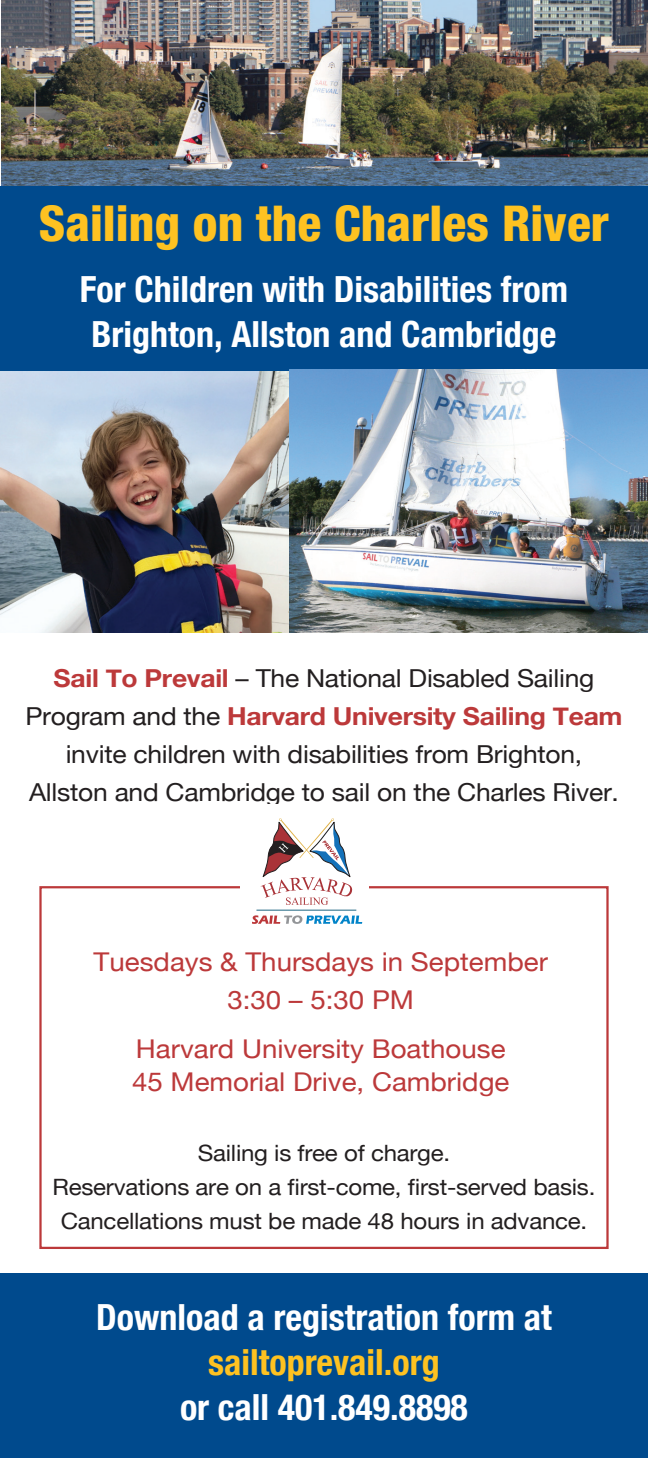
<style>
.page{position:relative;width:648px;height:1458px;background:#fff}
.page>*{position:absolute;margin:0;border:0;box-sizing:border-box;transform-origin:0 0}
.t1{font:800 condensed 49.5px "Helvetica Neue";color:#fec221}
.t2{font:700 condensed 36px/45px "Helvetica Neue";color:#fff;text-align:center}
.t3{font:700 condensed 36px "Helvetica Neue";color:#fec221}
.t4{font:25.88px/38.2px "Helvetica Neue";color:#bc393a;text-align:center;scale:1.07 1}
.t5{font:24.75px/38.2px "Helvetica Neue";letter-spacing:-.01em;color:#231f20;text-align:center;scale:1.07 1}
.t6{font:22.5px/33.8px "Helvetica Neue";letter-spacing:-.01em;color:#231f20;text-align:center;scale:1.07 1}
.s1{font-weight:700;color:#bc393a}
</style>
<div class="page">
<img style="left:1px;top:0;width:647px;height:186px">
<div style="left:0;top:186px;width:648px;height:184px;background:#004a8d"></div>
<div style="left:0;top:1273px;width:648px;height:185px;background:#004a8d"></div>
<img style="left:0;top:371px;width:290px;height:261px">
<img style="left:290px;top:369px;width:358px;height:263px">
<div style="left:39px;top:886px;width:570px;height:363px;border:2px solid #bc393a"></div>
<div style="left:240px;top:805px;width:128px;height:123px;background:#fff"></div>
<svg style="left:252px;top:915px;width:110px;height:9px"></svg>
<hr style="left:256px;top:910px;width:100px;height:1px;background:#1e6681">
<svg style="left:261px;top:818px;width:91px;height:87px"></svg>
<h1 class="t1" style="left:39px;top:193px;width:572px">Sailing on the Charles River</h1>
<h2 class="t2" style="left:80px;top:266px;width:490px">For Children with Disabilities from<br>Brighton, Allston and Cambridge</h2>
<p class="t5" style="left:25px;top:658px;width:560px"><span class="s1">Sail To Prevail</span> – The National Disabled Sailing Program and the <span class="s1">Harvard University Sailing Team </span>invite children with disabilities from Brighton, Allston and Cambridge to sail on the Charles River.</p>
<p class="t4" style="left:94px;top:942px;width:426px">Tuesdays &amp; Thursdays in September<br>3:30 – 5:30 PM</p>
<p class="t4" style="left:132px;top:1031px;width:354px;line-height:33.8px;text-align:left">Harvard University Boathouse<br>45 Memorial Drive, Cambridge</p>
<p class="t6" style="left:53px;top:1136px;width:509px">Sailing is free of charge.<br>Reservations are on a first-come, first-served basis.<br>Cancellations must be made 48 hours in advance.</p>
<h2 class="t2" style="left:96px;top:1294px;width:457px">Download a registration form at</h2>
<h2 class="t3" style="left:208px;top:1340px;width:233px">sailtoprevail.org</h2>
<h2 class="t2" style="left:180px;top:1384px;width:289px">or call 401.849.8898</h2>
</div>
